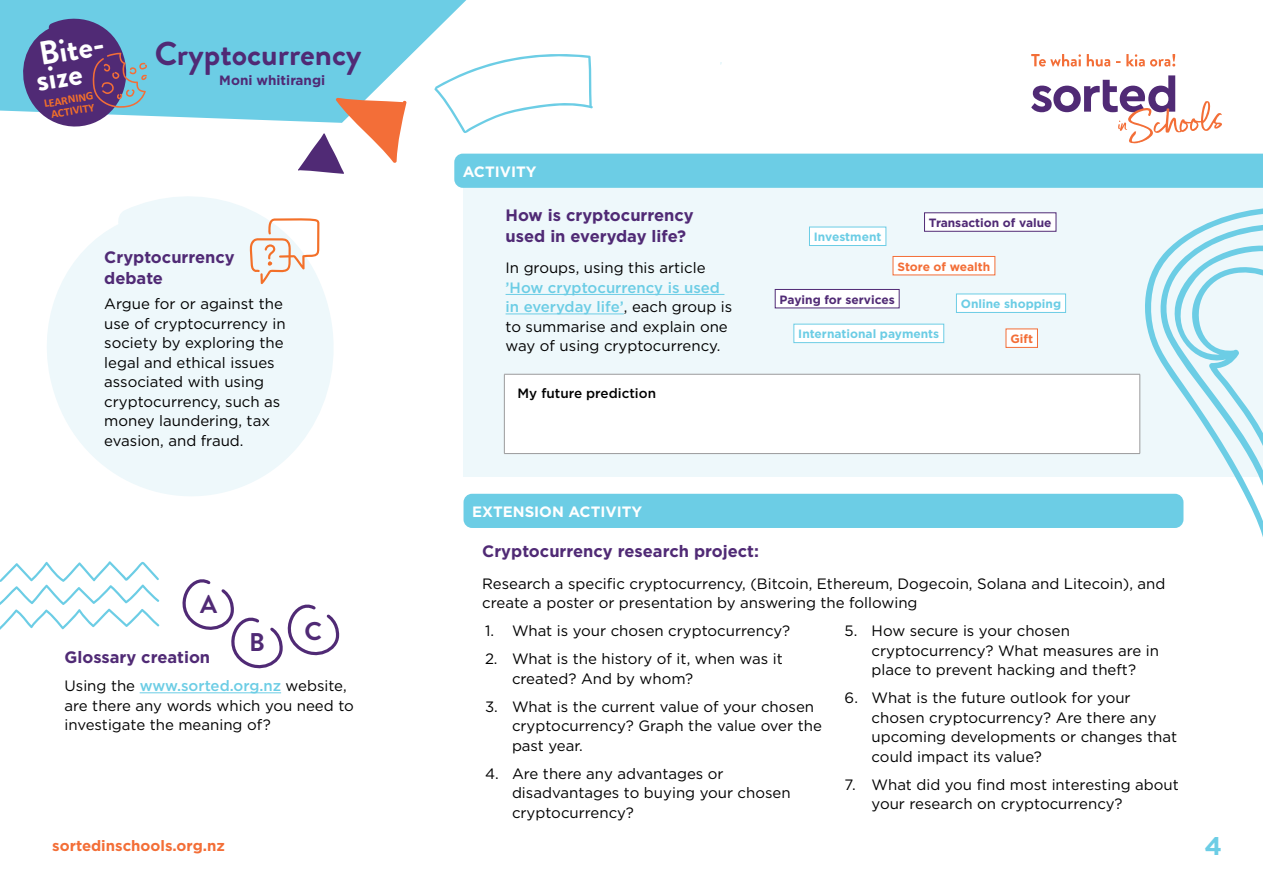
<style>
.page{position:relative;width:1263px;height:893px;background:#fff}
.page>*{position:absolute;margin:0;border:0;box-sizing:border-box;transform-origin:0 0}
.t1{font:700 33px "Brandon Grotesque";color:#502a75}
.t2{font:700 33px/24.9px "Brandon Grotesque";color:#fff}
.t3{font:700 25.65px "Brandon Grotesque";color:#502a75}
.t4{font:700 25.5px "Gotham";color:#6ccde5}
.t5{font:700 16.5px/21px "Gotham";color:#502a75}
.t6{font:15px/19.5px "Gotham";color:#000}
.t7{font:700 15px "Gotham";color:#fff}
.t8{font:700 15px "Gotham";color:#f36e37}
.t9{font:500 13.5px "Gotham";color:#000}
.t10{font:700 13.5px "Gotham";color:#502a75}
.t11{font:700 12px "Gotham";color:#6ccde5}
.t12{font:700 12px "Gotham";color:#502a75}
.t13{font:700 12px "Gotham";color:#f36e37}
.t14{font:700 11.7px/11.4px "Calibri";color:#f37029;text-align:center}
.s1{font-weight:500;color:#6ccde5}
</style>
<div class="page">
<svg style="left:1031px;top:75px;width:191px;height:69px"></svg>
<svg style="left:1031px;top:54px;width:50px;height:13px"></svg>
<svg style="left:1087px;top:54px;width:23px;height:13px"></svg>
<svg style="left:1126px;top:54px;width:49px;height:13px"></svg>
<svg style="left:0;top:0;width:466px;height:122px;background:#7dd2e8"></svg>
<svg style="left:19px;top:12px;width:128px;height:115px;background:#6b70a1"></svg>
<div style="left:463px;top:171px;width:800px;height:306px;background:#eef8fb"></div>
<svg style="left:47px;top:196px;width:286px;height:300px;fill:#eef8fb"></svg>
<svg style="left:250px;top:218px;width:69px;height:66px"></svg>
<hr style="left:506px;top:294px;width:218px;height:1px;background:#6ccde5">
<hr style="left:506px;top:314px;width:118px;height:1px;background:#6ccde5">
<hr style="left:140px;top:692px;width:141px;height:1px;background:#6ccde5">
<div style="left:463px;top:494px;width:720px;height:34px;background:#6ccde5;border-radius:9px"></div>
<svg style="left:182px;top:579px;width:158px;height:90px"></svg>
<svg style="left:0;top:561px;width:159px;height:69px"></svg>
<svg style="left:298px;top:98px;width:109px;height:76px"></svg>
<svg style="left:434px;top:51px;width:159px;height:82px"></svg>
<div style="left:504px;top:374px;width:636px;height:80px;background:#fff"></div>
<hr style="left:504px;top:374px;width:636px;height:1px;background:#9a9a9b">
<hr style="left:504px;top:374px;width:1px;height:79px;background:#9a9a9b">
<hr style="left:504px;top:453px;width:636px;height:1px;background:#9a9a9b">
<div style="left:809px;top:227px;width:77px;height:18px;background:#fff"></div>
<div style="left:809px;top:227px;width:77px;height:19px;border:1px solid #6ccde5"></div>
<div style="left:924px;top:213px;width:132px;height:18px;background:#fff"></div>
<div style="left:893px;top:256px;width:102px;height:19px;background:#fff"></div>
<div style="left:893px;top:256px;width:102px;height:19px;border:1px solid #f36e37"></div>
<div style="left:775px;top:289px;width:124px;height:19px;background:#fff"></div>
<div style="left:775px;top:289px;width:124px;height:19px;border:1px solid #502a75"></div>
<div style="left:1006px;top:329px;width:31px;height:18px;background:#fff"></div>
<div style="left:1006px;top:329px;width:32px;height:19px;border:1px solid #f36e37"></div>
<div style="left:956px;top:294px;width:109px;height:18px;background:#fff"></div>
<div style="left:956px;top:294px;width:110px;height:19px;border:1px solid #6ccde5"></div>
<div style="left:794px;top:324px;width:150px;height:19px;background:#fff"></div>
<div style="left:794px;top:324px;width:150px;height:19px;border:1px solid #6ccde5"></div>
<div style="left:454px;top:154px;width:809px;height:34px;background:#6ccde5"></div>
<svg style="left:1139px;top:208px;width:124px;height:329px"></svg>
<h1 class="t2" style="left:30px;top:43px;width:79px;rotate:-9deg">Bite&shy;size</h1>
<p class="t14" style="left:43px;top:98px;width:51px;rotate:-10deg">LEARNING<br>ACTIVITY</p>
<h1 class="t1" style="left:155px;top:31px;width:208px">Cryptocurrency</h1>
<p class="t10" style="left:219px;top:71px;width:107px">Moni whitirangi</p>
<p class="t5" style="left:104px;top:247px;width:132px">Cryptocurrency debate</p>
<p class="t6" style="left:104px;top:294px;width:183px">Argue for or against the use of cryptocurrency in society by exploring the legal and ethical issues associated with using cryptocurrency, such as money laundering, tax evasion, and fraud.</p>
<h2 class="t3" style="left:200px;top:586px;width:18px">A</h2>
<h2 class="t3" style="left:304px;top:614px;width:19px">C</h2>
<h2 class="t3" style="left:249px;top:624px;width:17px">B</h2>
<p class="t5" style="left:64px;top:647px;width:147px">Glossary creation</p>
<p class="t6" style="left:64px;top:676px;width:291px">Using the <span class="s1">www.sorted.org.nz</span> website, are there any words which you need to investigate the meaning of?</p>
<p class="t7" style="left:463px;top:161px;width:75px">ACTIVITY</p>
<p class="t5" style="left:506px;top:204px;width:190px">How is cryptocurrency used in everyday life?</p>
<p class="t6" style="left:506px;top:258px;width:202px">In groups, using this article</p>
<p class="t6" style="left:506px;top:278px;width:228px"><span class="s1">’How cryptocurrency is used in everyday life’</span>, each group is to summarise and explain one way of using cryptocurrency.</p>
<p class="t9" style="left:517px;top:384px;width:140px">My future prediction</p>
<p class="t7" style="left:472px;top:502px;width:172px">EXTENSION ACTIVITY</p>
<p class="t11" style="left:814px;top:229px;width:69px">Investment</p>
<p class="t12" style="left:929px;top:215px;width:124px">Transaction of value</p>
<p class="t13" style="left:897px;top:258px;width:94px">Store of wealth</p>
<p class="t12" style="left:780px;top:291px;width:117px">Paying for services</p>
<p class="t11" style="left:798px;top:326px;width:142px">International payments</p>
<p class="t11" style="left:961px;top:296px;width:102px">Online shopping</p>
<p class="t13" style="left:1010px;top:331px;width:24px">Gift</p>
<p class="t5" style="left:482px;top:541px;width:278px">Cryptocurrency research project:</p>
<p class="t6" style="left:482px;top:573px;width:685px">Research a specific cryptocurrency, (Bitcoin, Ethereum, Dogecoin, Solana and Litecoin), and create a poster or presentation by answering the following</p>
<p class="t6" style="left:485px;top:621px;width:307px">1. What is your chosen cryptocurrency?</p>
<p class="t6" style="left:512px;top:649px;width:272px;text-indent:-27px">2. What is the history of it, when was it created? And by whom?</p>
<p class="t6" style="left:512px;top:697px;width:311px;text-indent:-27px">3. What is the current value of your chosen cryptocurrency? Graph the value over the past year.</p>
<p class="t6" style="left:512px;top:764px;width:280px;text-indent:-27px">4. Are there any advantages or disadvantages to buying your chosen cryptocurrency?</p>
<p class="t6" style="left:872px;top:621px;width:289px;text-indent:-27px">5. How secure is your chosen cryptocurrency? What measures are in place to prevent hacking and theft?</p>
<p class="t6" style="left:872px;top:688px;width:307px;text-indent:-27px">6. What is the future outlook for your chosen cryptocurrency? Are there any upcoming developments or changes that could impact its value?</p>
<p class="t6" style="left:872px;top:775px;width:309px;text-indent:-27px">7. What did you find most interesting about your research on cryptocurrency?</p>
<p class="t8" style="left:52px;top:835px;width:174px">sortedinschools.org.nz</p>
<h3 class="t4" style="left:1204px;top:829px;width:19px">4</h3>
</div>
